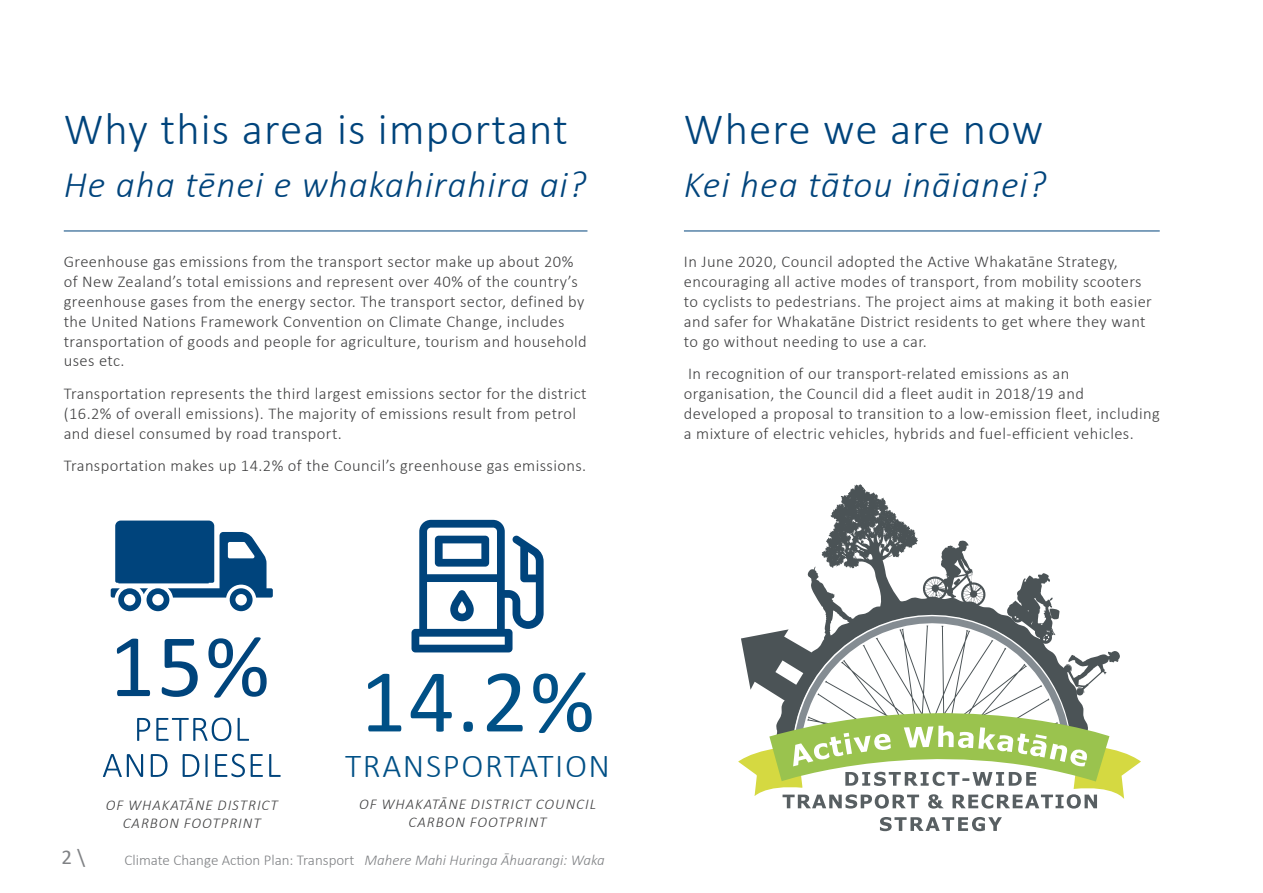
<style>
.page{position:relative;width:1263px;height:893px;background:#fff}
.page>*{position:absolute;margin:0;border:0;box-sizing:border-box;transform-origin:0 0}
.t1{font:90.6px "Calibri";color:#005086}
.t2{font:300 45px "Calibri";letter-spacing:.025em;color:#00447c}
.t3{font:italic 300 37.5px "Calibri";letter-spacing:.025em;color:#00447c}
.t4{font:300 33.6px "Calibri";letter-spacing:.05em;color:#005086}
.t5{font:21px "Calibri";color:#808285}
.t6{font:300 16.5px/19.8px "Calibri";letter-spacing:.025em;color:#414142}
.t7{font:italic 300 15px/18px "Calibri";letter-spacing:.065em;color:#414142;text-align:center}
.t8{font:300 15px "Calibri";color:#808285}
.s1{font-style:italic}
</style>
<div class="page">
<hr style="left:64px;top:231px;width:523px;height:1px;background:#00447c">
<hr style="left:684px;top:231px;width:476px;height:1px;background:#00447c">
<svg style="left:117px;top:637px;width:150px;height:61px"></svg>
<svg style="left:103px;top:754px;width:178px;height:23px"></svg>
<svg style="left:137px;top:718px;width:112px;height:23px"></svg>
<svg style="left:111px;top:521px;width:162px;height:90px"></svg>
<svg style="left:411px;top:520px;width:133px;height:132px"></svg>
<svg style="left:738px;top:484px;width:403px;height:347px"></svg>
<h2 class="t2" style="left:64px;top:101px;width:506px">Why this area is important</h2>
<h3 class="t3" style="left:64px;top:161px;width:524px">He aha tēnei e whakahirahira ai?</h3>
<p class="t6" style="left:64px;top:252px;width:524px">Greenhouse gas emissions from the transport sector make up about 20% of New Zealand’s total emissions and represent over 40% of the country’s greenhouse gases from the energy sector. The transport sector, defined by the United Nations Framework Convention on Climate Change, includes transportation of goods and people for agriculture, tourism and household uses etc.</p>
<p class="t6" style="left:64px;top:383px;width:524px">Transportation represents the third largest emissions sector for the district (16.2% of overall emissions). The majority of emissions result from petrol and diesel consumed by road transport.</p>
<p class="t6" style="left:64px;top:456px;width:524px">Transportation makes up 14.2% of the Council’s greenhouse gas emissions.</p>
<h2 class="t2" style="left:684px;top:101px;width:361px">Where we are now</h2>
<h3 class="t3" style="left:684px;top:161px;width:364px">Kei hea tātou ināianei?</h3>
<p class="t6" style="left:684px;top:252px;width:469px">In June 2020, Council adopted the Active Whakatāne Strategy, encouraging all active modes of transport, from mobility scooters to cyclists to pedestrians. The project aims at making it both easier and safer for Whakatāne District residents to get where they want to go without needing to use a car.</p>
<p class="t6" style="left:684px;top:364px;width:477px">In recognition of our transport-related emissions as an organisation, the Council did a fleet audit in 2018/19 and developed a proposal to transition to a low-emission fleet, including a mixture of electric vehicles, hybrids and fuel-efficient vehicles.</p>
<h1 class="t1" style="left:360px;top:638px;width:236px">14.2%</h1>
<h3 class="t4" style="left:345px;top:745px;width:266px">TRANSPORTATION</h3>
<p class="t7" style="left:106px;top:796px;width:174px">OF WHAKATĀNE DISTRICT<br>CARBON FOOTPRINT</p>
<p class="t7" style="left:359px;top:795px;width:238px">OF WHAKATĀNE DISTRICT COUNCIL<br>CARBON FOOTPRINT</p>
<p class="t5" style="left:62px;top:843px;width:25px">2 \</p>
<p class="t8" style="left:124px;top:851px;width:482px">Climate Change Action Plan: Transport <span class="s1">Mahere Mahi Huringa Āhuarangi: Waka</span></p>
</div>
